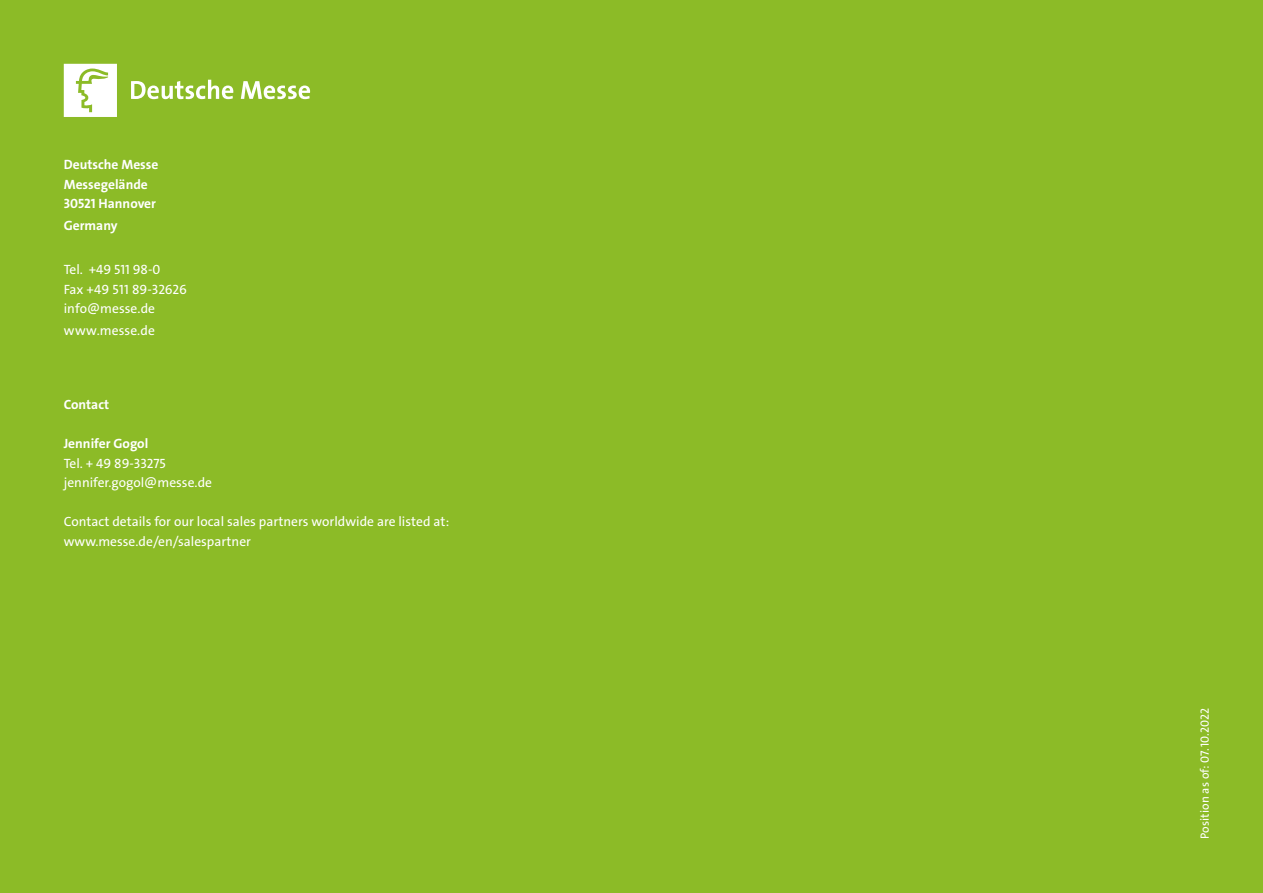
<style>
.page{position:relative;width:1263px;height:893px;background:#8cbb27}
.page>*{position:absolute;margin:0;border:0;box-sizing:border-box;transform-origin:0 0}
.t1{font:13.5px/19.5px "The Sans LP5 Plain";color:#fff}
.t2{font:13.5px/19.5px "The Sans LP7 Bld";color:#fff}
.t3{font:12px "The Sans LP5 Plain";letter-spacing:.005em;color:#fff}
</style>
<div class="page">
<svg style="left:131px;top:80px;width:102px;height:19px"></svg>
<svg style="left:241px;top:81px;width:69px;height:18px"></svg>
<svg style="left:64px;top:64px;width:53px;height:53px;background:#f1f6e5"></svg>
<p class="t2" style="left:64px;top:155px;width:96px">Deutsche Messe<br>Messegelände<br>30521 Hannover</p>
<p class="t2" style="left:64px;top:216px;width:55px">Germany</p>
<p class="t1" style="left:64px;top:260px;width:125px">Tel. +49 511 98-0<br>Fax +49 511 89-32626 info@messe.de</p>
<p class="t1" style="left:64px;top:320px;width:93px">www.messe.de</p>
<p class="t2" style="left:64px;top:395px;width:47px">Contact</p>
<p class="t2" style="left:64px;top:434px;width:86px">Jennifer Gogol</p>
<p class="t1" style="left:64px;top:453px;width:150px">Tel. + 49 89-33275 jennifer.gogol@messe.de</p>
<p class="t1" style="left:64px;top:512px;width:387px">Contact details for our local sales partners worldwide are listed at: www.messe.de/en/salespartner</p>
<p class="t3" style="left:1197px;top:839px;width:133px;rotate:-90deg">Position as of: 07.10.2022</p>
</div>
